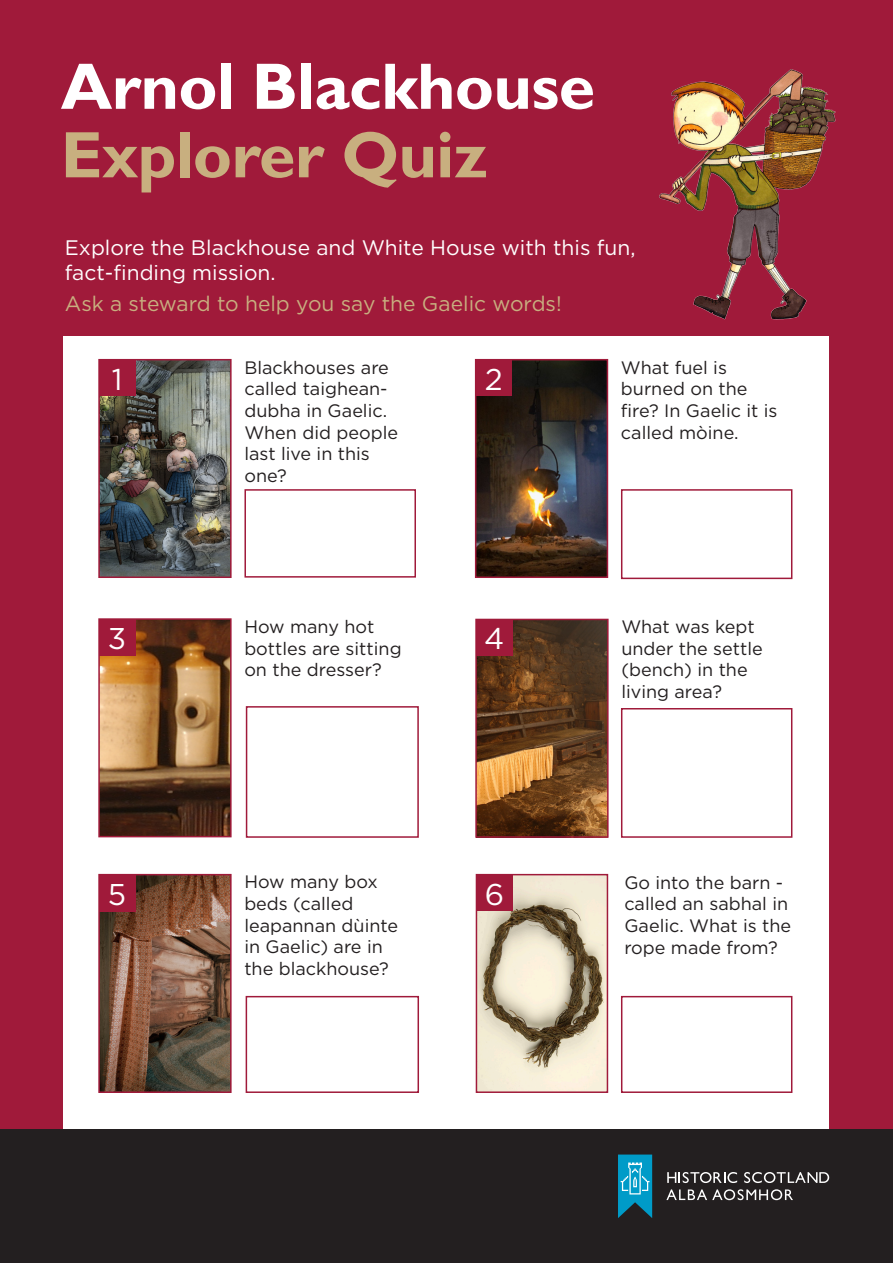
<style>
.page{position:relative;width:893px;height:1263px;background:#a01a3a}
.page>*{position:absolute;margin:0;border:0;box-sizing:border-box;transform-origin:0 0}
.Quiz-MainHeader{font:700 66px "Gill Sans Std";letter-spacing:-.01em;color:#fff}
.Quiz-MainHeader-quiz{font:700 66px "Gill Sans Std";letter-spacing:-.01em;color:#c8af7f}
.Quiz-Numbers{font:30px "Gotham";color:#fff}
.Quiz-HeadingWhite{font:21px/25.2px "Gotham";color:#fff}
.Quiz-IntroTextGold{font:21px "Gotham";color:#c8af7f}
.Quiz-BodyText{font:18px/21.6px "Gotham";color:#231f20}
</style>
<div class="page">
<div style="left:64px;top:336px;width:765px;height:793px;background:#fff"></div>
<div style="left:0;top:1129px;width:893px;height:134px;background:#231f20"></div>
<svg style="left:618px;top:1154px;width:34px;height:64px;background:#1d94b7"></svg>
<svg style="left:667px;top:1172px;width:70px;height:11px"></svg>
<svg style="left:744px;top:1172px;width:85px;height:11px"></svg>
<svg style="left:666px;top:1189px;width:127px;height:11px"></svg>
<div style="left:246px;top:706px;width:173px;height:132px;border:2px solid #a01a3a"></div>
<div style="left:621px;top:489px;width:171px;height:90px;border:2px solid #a01a3a"></div>
<div style="left:621px;top:996px;width:171px;height:97px;border:2px solid #a01a3a"></div>
<div style="left:244px;top:489px;width:172px;height:89px;border:2px solid #a01a3a"></div>
<div style="left:621px;top:708px;width:171px;height:130px;border:2px solid #a01a3a"></div>
<div style="left:246px;top:996px;width:173px;height:97px;border:2px solid #a01a3a"></div>
<img style="left:101px;top:362px;width:128px;height:213px">
<div style="left:98px;top:359px;width:134px;height:219px;border:2px solid #a01a3a"></div>
<img style="left:479px;top:877px;width:126px;height:213px">
<div style="left:476px;top:874px;width:132px;height:219px;border:2px solid #a01a3a"></div>
<img style="left:478px;top:622px;width:128px;height:213px">
<div style="left:475px;top:619px;width:134px;height:219px;border:2px solid #a01a3a"></div>
<img style="left:478px;top:362px;width:127px;height:213px">
<div style="left:475px;top:359px;width:133px;height:219px;border:2px solid #a01a3a"></div>
<img style="left:101px;top:621px;width:128px;height:213px">
<div style="left:98px;top:618px;width:134px;height:219px;border:2px solid #a01a3a"></div>
<img style="left:101px;top:877px;width:128px;height:213px">
<div style="left:98px;top:874px;width:134px;height:219px;border:2px solid #a01a3a"></div>
<img style="left:659px;top:69px;width:177px;height:251px">
<div style="left:99px;top:359px;width:36px;height:37px;background:#a01a3a"></div>
<div style="left:475px;top:359px;width:37px;height:37px;background:#a01a3a"></div>
<div style="left:476px;top:619px;width:36px;height:36px;background:#a01a3a"></div>
<div style="left:99px;top:619px;width:36px;height:36px;background:#a01a3a"></div>
<div style="left:99px;top:875px;width:36px;height:36px;background:#a01a3a"></div>
<div style="left:476px;top:874px;width:37px;height:37px;background:#a01a3a"></div>
<p class="Quiz-MainHeader" style="left:61px;top:47px;width:536px">Arnol Blackhouse</p>
<p class="Quiz-MainHeader-quiz" style="left:61px;top:116px;width:429px">Explorer Quiz</p>
<p class="Quiz-HeadingWhite" style="left:65px;top:234px;width:572px">Explore the Blackhouse and White House with this fun, fact-finding mission.</p>
<p class="Quiz-IntroTextGold" style="left:65px;top:290px;width:498px">Ask a steward to help you say the Gaelic words!</p>
<p class="Quiz-BodyText" style="left:244px;top:356px;width:155px">Blackhouses are called taighean&shy;dubha in Gaelic.<br>When did people last live in this one?</p>
<p class="Quiz-Numbers" style="left:112px;top:360px;width:12px">1</p>
<p class="Quiz-Numbers" style="left:485px;top:360px;width:19px">2</p>
<p class="Quiz-BodyText" style="left:244px;top:615px;width:159px">How many hot bottles are sitting on the dresser?</p>
<p class="Quiz-Numbers" style="left:108px;top:619px;width:20px">3</p>
<p class="Quiz-Numbers" style="left:484px;top:619px;width:22px">4</p>
<p class="Quiz-BodyText" style="left:621px;top:356px;width:158px">What fuel is burned on the fire? In Gaelic it is called mòine.</p>
<p class="Quiz-BodyText" style="left:621px;top:615px;width:143px">What was kept under the settle (bench) in the living area?</p>
<p class="Quiz-BodyText" style="left:244px;top:871px;width:155px">How many box beds (called leapannan dùinte in Gaelic) are in the blackhouse?</p>
<p class="Quiz-Numbers" style="left:108px;top:875px;width:20px">5</p>
<p class="Quiz-Numbers" style="left:485px;top:875px;width:21px">6</p>
<p class="Quiz-BodyText" style="left:624px;top:871px;width:168px">Go into the barn - called an sabhal in<br>Gaelic. What is the rope made from?</p>
</div>
